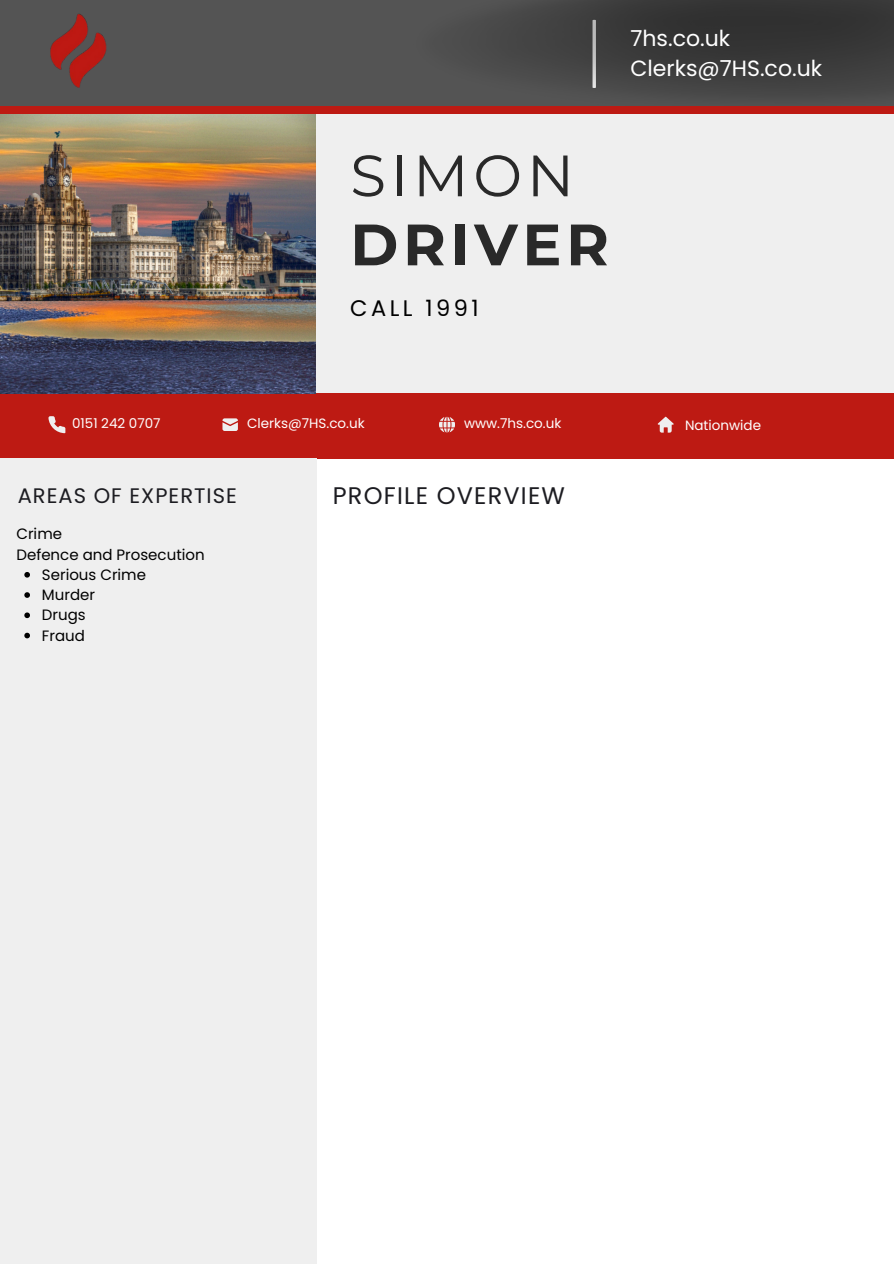
<style>
.page{position:relative;width:894px;height:1264px;background:#fff}
.page>*{position:absolute;margin:0;border:0;box-sizing:border-box;transform-origin:0 0}
.t1{font:87px "Cormorant SC";color:#fff}
.t2{font:700 58.2px/69px "Montserrat";letter-spacing:.08em;color:#292929}
.t3{font:24px "Poppins";letter-spacing:.05em;color:#1c1c21}
.t4{font:22.5px "Poppins";letter-spacing:.155em;color:#000}
.t5{font:22.05px/30.3px "Poppins";color:#fff}
.t6{font:21px "Poppins";letter-spacing:.05em;color:#1c1c21}
.t7{font:15px "Poppins";color:#000}
.t8{font:13.5px "Poppins";color:#fff}
.s1{font-weight:400}
</style>
<div class="page">
<div style="left:0;top:111px;width:893px;height:282px;background:#efefef"></div>
<div style="left:0;top:393px;width:893px;height:66px;background:#bd1a13"></div>
<svg style="left:48px;top:416px;width:17px;height:17px"></svg>
<svg style="left:222px;top:418px;width:16px;height:13px"></svg>
<svg style="left:657px;top:417px;width:16px;height:15px"></svg>
<svg style="left:439px;top:417px;width:15px;height:15px"></svg>
<svg style="left:0;top:0;width:893px;height:112px;background:#494949"></svg>
<img style="left:50px;top:14px;width:57px;height:74px">
<img style="left:0;top:113px;width:315px;height:280px">
<div style="left:0;top:106px;width:893px;height:7px;background:#bd1a13"></div>
<div style="left:0;top:458px;width:317px;height:805px;background:#efefef"></div>
<svg style="left:24px;top:572px;width:6px;height:5px"></svg>
<svg style="left:24px;top:592px;width:6px;height:6px"></svg>
<svg style="left:24px;top:612px;width:6px;height:6px"></svg>
<svg style="left:24px;top:632px;width:6px;height:6px"></svg>
<p class="t1" style="left:586px;top:-5px;width:16px">|</p>
<p class="t5" style="left:630px;top:23px;width:193px">7hs.co.uk<br>Clerks@7HS.co.uk</p>
<p class="t2" style="left:350px;top:141px;width:260px"><span class="s1">SIMON<br></span>DRIVER</p>
<p class="t4" style="left:350px;top:292px;width:130px">CALL 1991</p>
<h1 class="t8" style="left:72px;top:413px;width:90px">0151 242 0707</h1>
<p class="t8" style="left:247px;top:413px;width:119px">Clerks@7HS.co.uk</p>
<p class="t8" style="left:464px;top:413px;width:99px">www.7hs.co.uk</p>
<p class="t8" style="left:684px;top:416px;width:78px">Nationwide</p>
<p class="t6" style="left:18px;top:481px;width:221px">AREAS OF EXPERTISE</p>
<p class="t3" style="left:333px;top:478px;width:233px">PROFILE OVERVIEW</p>
<p class="t7" style="left:16px;top:523px;width:47px">Crime</p>
<p class="t7" style="left:16px;top:544px;width:190px">Defence and Prosecution</p>
<p class="t7" style="left:42px;top:564px;width:106px">Serious Crime</p>
<p class="t7" style="left:42px;top:584px;width:55px">Murder</p>
<p class="t7" style="left:42px;top:604px;width:45px">Drugs</p>
<p class="t7" style="left:42px;top:625px;width:45px">Fraud</p>
</div>
